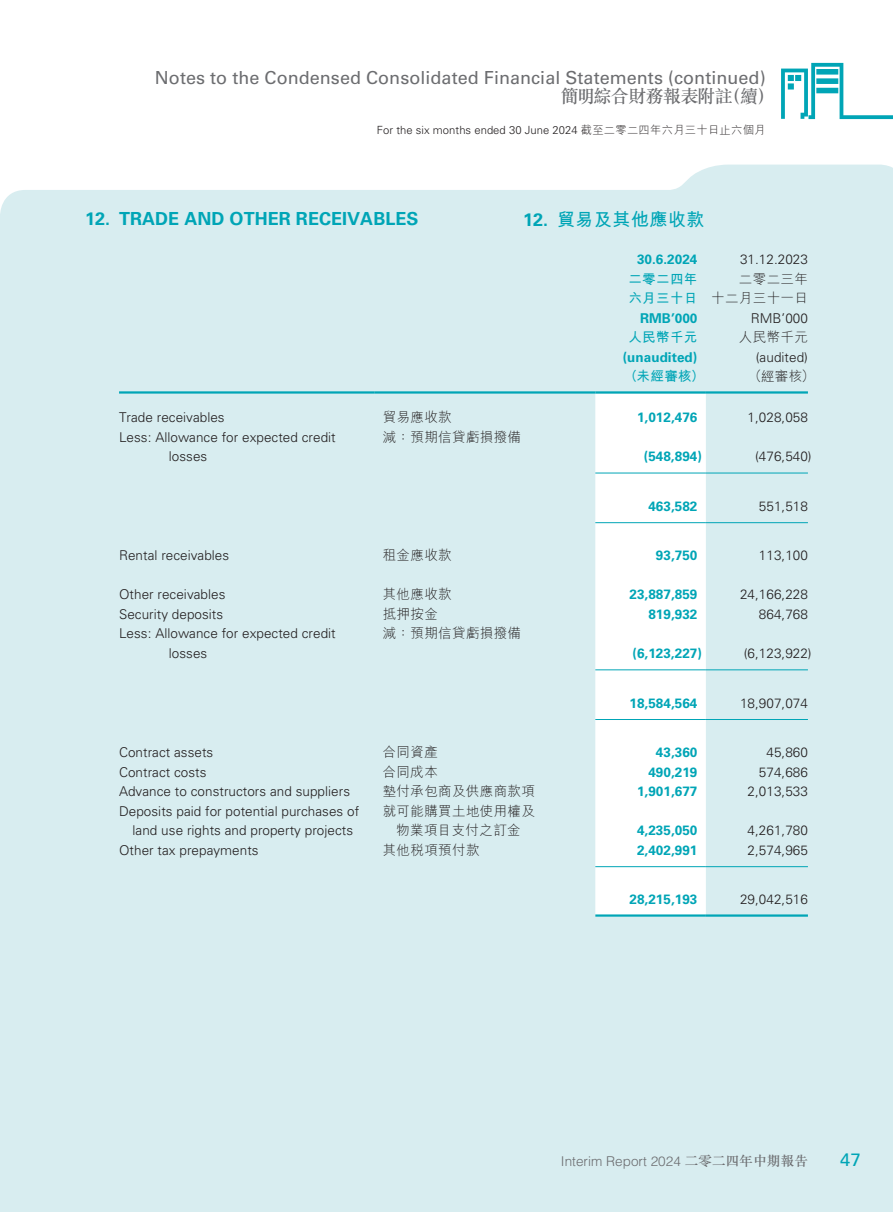
<style>
.page{position:relative;width:893px;height:1212px;background:#fff}
.page>*{position:absolute;margin:0;border:0;box-sizing:border-box;transform-origin:0 0}
.t1{font:18px "Univers LT Pro 55 Roman";letter-spacing:.005em;color:#6c6d70}
.t2{font:700 18px "Univers LT Pro 65";letter-spacing:.005em;color:#00a5b6}
.t3{font:500 18px "M Sung HK";letter-spacing:-.035em;color:#6c6d70}
.t4{font:700 18px "M Hei HK";letter-spacing:.03em;color:#00a5b6}
.t5{font:18px "Univers LT Pro 55 Roman";color:#00a5b6}
.t6{font:300 13.5px/19.5px "Univers LT Pro 45";letter-spacing:.005em;color:#231f20}
.t7{font:700 13.5px "Univers LT Pro 65";letter-spacing:.005em;color:#00a5b6}
.t8{font:300 13.5px/19.5px "M Hei HK";letter-spacing:.03em;color:#231f20;text-align:right}
.t9{font:300 13.5px "Helvetica LT Pro";letter-spacing:.005em;color:#6c6d70}
.t10{font:700 13.5px/19.5px "M Hei HK";letter-spacing:.03em;color:#00a5b6}
.t11{font:300 11.25px "Univers LT Pro 45";letter-spacing:.005em;color:#231f20}
.s1{font-family:"M Hei HK"}
.s2{font-family:"Univers LT Pro 65"}
.s3{font-family:"M Sung HK";font-weight:500}
</style>
<div class="page">
<div style="left:0;top:165px;width:893px;height:1047px;background:#d8edf0"></div>
<svg style="left:781px;top:63px;width:112px;height:56px"></svg>
<svg style="left:595px;top:394px;width:111px;height:520px"></svg>
<hr style="left:119px;top:391px;width:255px;height:3px;background:#00a5b6">
<hr style="left:374px;top:391px;width:221px;height:3px;background:#00a5b6">
<hr style="left:595px;top:391px;width:111px;height:3px;background:#00a5b6">
<hr style="left:706px;top:391px;width:102px;height:3px;background:#00a5b6">
<hr style="left:595px;top:473px;width:111px;height:1px;background:#00a5b6">
<hr style="left:706px;top:473px;width:102px;height:1px;background:#00a5b6">
<hr style="left:595px;top:522px;width:111px;height:1px;background:#00a5b6">
<hr style="left:706px;top:522px;width:102px;height:1px;background:#00a5b6">
<hr style="left:595px;top:669px;width:111px;height:1px;background:#00a5b6">
<hr style="left:706px;top:669px;width:102px;height:1px;background:#00a5b6">
<hr style="left:595px;top:719px;width:111px;height:1px;background:#00a5b6">
<hr style="left:706px;top:719px;width:102px;height:1px;background:#00a5b6">
<hr style="left:595px;top:866px;width:111px;height:1px;background:#00a5b6">
<hr style="left:706px;top:866px;width:102px;height:1px;background:#00a5b6">
<hr style="left:595px;top:914px;width:111px;height:3px;background:#00a5b6">
<hr style="left:706px;top:914px;width:102px;height:3px;background:#00a5b6">
<h1 class="t1" style="left:155px;top:65px;width:612px">Notes to the Condensed Consolidated Financial Statements (continued)</h1>
<h1 class="t3" style="left:561px;top:84px;width:215px">簡明綜合財務報表附註（續）</h1>
<p class="t11" style="left:377px;top:123px;width:390px">For the six months ended 30 June 2024 <span class="s1">截至二零二四年六月三十日止六個月</span></p>
<h1 class="t2" style="left:85px;top:206px;width:335px">12. TRADE AND OTHER RECEIVABLES</h1>
<h1 class="t4" style="left:523px;top:206px;width:183px"><span class="s2">12.</span> 貿易及其他應收款</h1>
<p class="t7" style="left:637px;top:250px;width:62px">30.6.2024</p>
<p class="t6" style="left:740px;top:249px;width:69px">31.12.2023</p>
<p class="t10" style="left:628px;top:268px;width:71px">二零二四年六月三十日</p>
<p class="t8" style="left:711px;top:269px;width:98px">二零二三年<br>十二月三十一日</p>
<p class="t7" style="left:640px;top:308px;width:59px">RMB’000</p>
<p class="t6" style="left:751px;top:308px;width:59px">RMB’000</p>
<p class="t10" style="left:628px;top:327px;width:71px">人民幣千元</p>
<p class="t8" style="left:739px;top:327px;width:71px">人民幣千元</p>
<p class="t7" style="left:623px;top:347px;width:76px">(unaudited)</p>
<p class="t6" style="left:756px;top:347px;width:54px">(audited)</p>
<p class="t10" style="left:624px;top:366px;width:82px">（未經審核）</p>
<p class="t8" style="left:748px;top:366px;width:68px">（經審核）</p>
<p class="t6" style="left:119px;top:407px;width:107px">Trade receivables</p>
<p class="t8" style="left:383px;top:407px;width:71px">貿易應收款</p>
<p class="t7" style="left:637px;top:408px;width:62px">1,012,476</p>
<p class="t6" style="left:748px;top:407px;width:62px">1,028,058</p>
<p class="t6" style="left:169px;top:427px;width:168px;text-indent:-50px">Less: Allowance for expected credit losses</p>
<p class="t8" style="left:383px;top:426px;width:140px">減：預期信貸虧損撥備</p>
<p class="t7" style="left:644px;top:447px;width:60px">(548,894)</p>
<p class="t6" style="left:755px;top:446px;width:58px">(476,540)</p>
<p class="t7" style="left:648px;top:496px;width:51px">463,582</p>
<p class="t6" style="left:759px;top:496px;width:51px">551,518</p>
<p class="t6" style="left:119px;top:545px;width:112px">Rental receivables</p>
<p class="t8" style="left:383px;top:545px;width:71px">租金應收款</p>
<p class="t7" style="left:656px;top:546px;width:43px">93,750</p>
<p class="t6" style="left:759px;top:545px;width:51px">113,100</p>
<p class="t6" style="left:119px;top:584px;width:108px">Other receivables</p>
<p class="t8" style="left:383px;top:584px;width:71px">其他應收款</p>
<p class="t7" style="left:629px;top:585px;width:69px">23,887,859</p>
<p class="t6" style="left:740px;top:584px;width:69px">24,166,228</p>
<p class="t6" style="left:119px;top:604px;width:106px">Security deposits</p>
<p class="t8" style="left:383px;top:604px;width:57px">抵押按金</p>
<p class="t7" style="left:648px;top:604px;width:51px">819,932</p>
<p class="t6" style="left:759px;top:604px;width:51px">864,768</p>
<p class="t6" style="left:169px;top:623px;width:168px;text-indent:-50px">Less: Allowance for expected credit losses</p>
<p class="t8" style="left:383px;top:623px;width:140px">減：預期信貸虧損撥備</p>
<p class="t7" style="left:632px;top:643px;width:71px">(6,123,227)</p>
<p class="t6" style="left:744px;top:643px;width:69px">(6,123,922)</p>
<p class="t7" style="left:629px;top:693px;width:69px">18,584,564</p>
<p class="t6" style="left:740px;top:693px;width:69px">18,907,074</p>
<p class="t6" style="left:119px;top:742px;width:96px">Contract assets</p>
<p class="t8" style="left:383px;top:742px;width:57px">合同資產</p>
<p class="t7" style="left:656px;top:743px;width:43px">43,360</p>
<p class="t6" style="left:766px;top:742px;width:43px">45,860</p>
<p class="t6" style="left:119px;top:762px;width:89px">Contract costs</p>
<p class="t8" style="left:383px;top:761px;width:57px">合同成本</p>
<p class="t7" style="left:648px;top:762px;width:51px">490,219</p>
<p class="t6" style="left:759px;top:762px;width:51px">574,686</p>
<p class="t6" style="left:119px;top:781px;width:233px">Advance to constructors and suppliers</p>
<p class="t8" style="left:383px;top:781px;width:154px">墊付承包商及供應商款項</p>
<p class="t7" style="left:637px;top:782px;width:62px">1,901,677</p>
<p class="t6" style="left:748px;top:781px;width:62px">2,013,533</p>
<p class="t6" style="left:119px;top:801px;width:242px;text-align:center">Deposits paid for potential purchases of land use rights and property projects</p>
<p class="t8" style="left:383px;top:800px;width:154px;text-align:center">就可能購買土地使用權及物業項目支付之訂金</p>
<p class="t7" style="left:637px;top:821px;width:62px">4,235,050</p>
<p class="t6" style="left:748px;top:820px;width:62px">4,261,780</p>
<p class="t6" style="left:119px;top:840px;width:141px">Other tax prepayments</p>
<p class="t8" style="left:383px;top:839px;width:98px">其他稅項預付款</p>
<p class="t7" style="left:637px;top:840px;width:62px">2,402,991</p>
<p class="t6" style="left:748px;top:840px;width:62px">2,574,965</p>
<p class="t7" style="left:629px;top:890px;width:69px">28,215,193</p>
<p class="t6" style="left:740px;top:889px;width:69px">29,042,516</p>
<p class="t9" style="left:561px;top:1152px;width:249px">Interim Report 2024 <span class="s3">二零二四年中期報告</span></p>
<h1 class="t5" style="left:840px;top:1147px;width:22px">47</h1>
</div>
